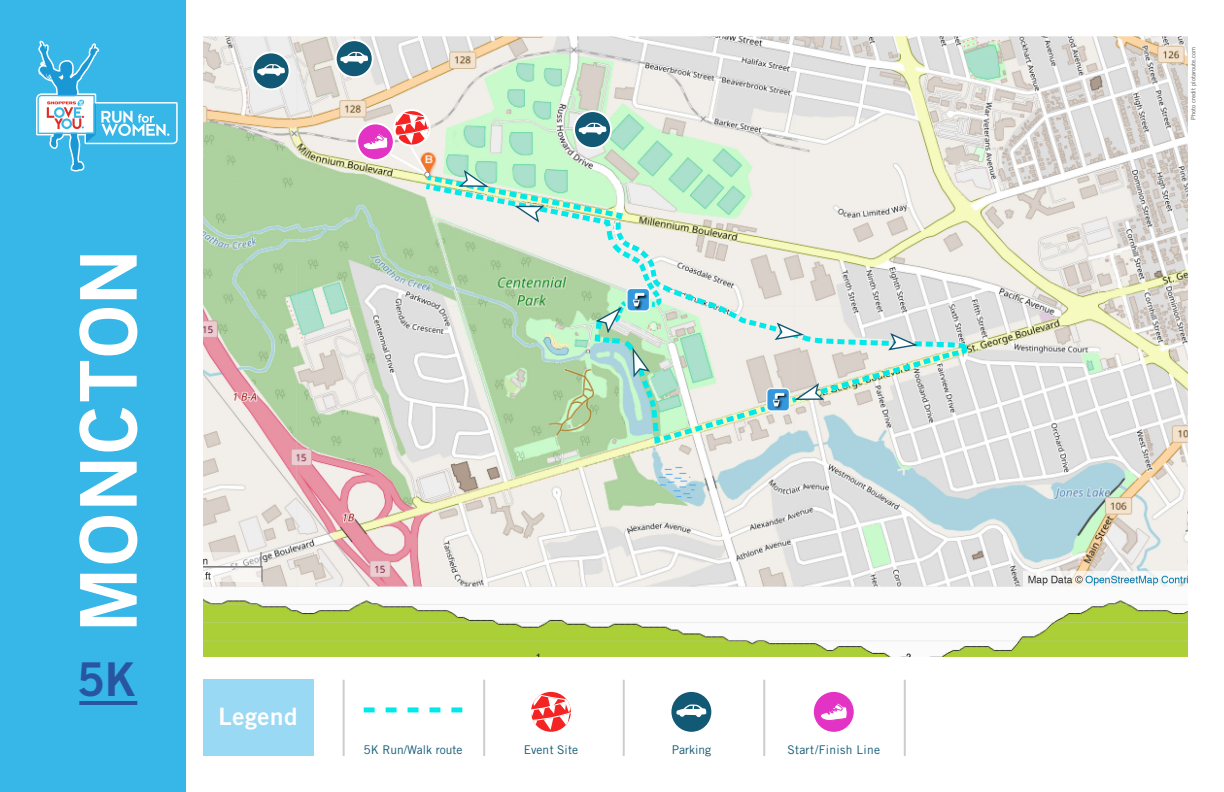
<style>
.page{position:relative;width:1224px;height:792px;background:#fff}
.page>*{position:absolute;margin:0;border:0;box-sizing:border-box;transform-origin:0 0}
.t1{font:78.3px "Trade Gothic Bold Two";letter-spacing:.02em;color:#fff}
.t2{font:46.6px "Trade Gothic Bold Two";color:#253f8e}
.t3{font:24px "Trade Gothic Bold Two";letter-spacing:.025em;color:#fff}
.t4{font:12px "Trade Gothic";color:#125975}
.t5{font:12px "Trade Gothic";letter-spacing:.025em;color:#125975}
.t6{font:6px "Trade Gothic";color:#4e4f50}
</style>
<div class="page">
<div style="left:0;top:0;width:185px;height:792px;background:#37b6e8"></div>
<svg style="left:531px;top:692px;width:40px;height:40px"></svg>
<svg style="left:364px;top:707px;width:98px;height:5px"></svg>
<div style="left:814px;top:692px;width:40px;height:40px;background:#e333c4;border-radius:50%"></div>
<svg style="left:821px;top:703px;width:27px;height:18px"></svg>
<div style="left:671px;top:692px;width:40px;height:40px;background:#125975;border-radius:50%"></div>
<svg style="left:676px;top:704px;width:30px;height:13px"></svg>
<hr style="left:79px;top:701px;width:58px;height:4px;background:#28559f">
<hr style="left:343px;top:680px;width:2px;height:76px;background:#888989">
<hr style="left:483px;top:680px;width:2px;height:76px;background:#888989">
<hr style="left:623px;top:680px;width:2px;height:76px;background:#888989">
<hr style="left:763px;top:680px;width:2px;height:76px;background:#888989">
<hr style="left:904px;top:680px;width:2px;height:76px;background:#888989">
<svg style="left:36px;top:41px;width:142px;height:130px"></svg>
<div style="left:203px;top:680px;width:111px;height:76px;background:#99d9f3"></div>
<img style="left:203px;top:36px;width:985px;height:620px">
<svg style="left:422px;top:172px;width:549px;height:364px;background:#dae1da"></svg>
<svg style="left:252px;top:51px;width:39px;height:39px"></svg>
<svg style="left:257px;top:64px;width:28px;height:12px"></svg>
<svg style="left:335px;top:39px;width:39px;height:39px"></svg>
<svg style="left:340px;top:52px;width:28px;height:12px"></svg>
<div style="left:393px;top:109px;width:38px;height:38px;border:2px solid #fff;border-radius:50%"></div>
<svg style="left:356px;top:122px;width:39px;height:39px"></svg>
<svg style="left:363px;top:110px;width:602px;height:335px;background:#d1e1d0"></svg>
<p class="t1" style="left:60px;top:633px;width:385px;rotate:-90deg">MONCTON</p>
<h2 class="t2" style="left:76px;top:650px;width:61px">5K</h2>
<p class="t3" style="left:218px;top:702px;width:81px">Legend</p>
<p class="t4" style="left:364px;top:742px;width:100px">5K Run/Walk route</p>
<p class="t4" style="left:524px;top:742px;width:56px">Event Site</p>
<p class="t4" style="left:672px;top:743px;width:41px">Parking</p>
<p class="t5" style="left:787px;top:743px;width:94px">Start/Finish Line</p>
<p class="t6" style="left:1190px;top:120px;width:74px;rotate:-90deg">Photo credit plotaroute.com</p>
</div>
